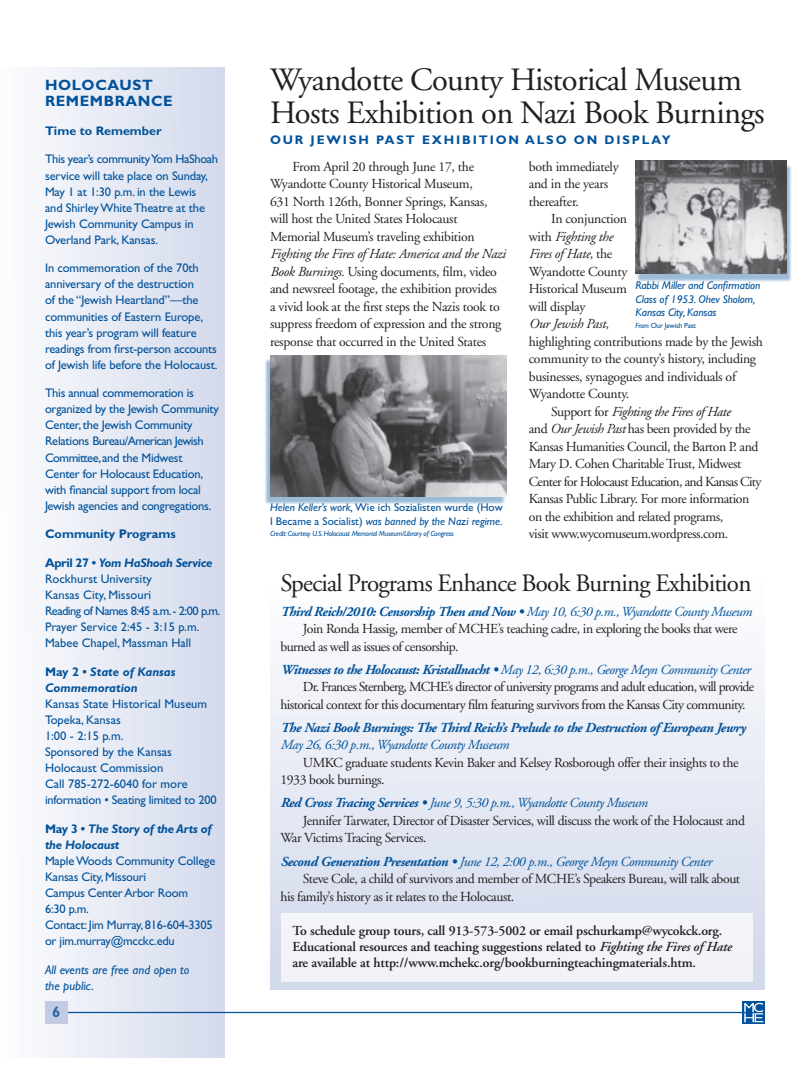
<style>
.page{position:relative;width:810px;height:1080px;background:#fff}
.page>*{position:absolute;margin:0;border:0;box-sizing:border-box;transform-origin:0 0}
.Headline_32_point_AG{font:32.5px/32.5px "Adobe Garamond";letter-spacing:-.02em;color:#231f20}
.Headline_32_point_AG-2{font:25px "Adobe Garamond";letter-spacing:-.03em;color:#231f20}
.Sidebar_Text{font:700 15px/16px "Gill Sans";letter-spacing:.04em;color:#01529a}
.t1{font:700 15px "Gill Sans";color:#2e68aa}
.Text_Main{font:13.75px/17.5px "Adobe Garamond";letter-spacing:-.03em;color:#231f20}
.Text_Main-2{font:italic 13.75px "Adobe Garamond";letter-spacing:-.035em;color:#01529a}
.Text_Main-3{font:600 13.75px/16.2px "Adobe Garamond";letter-spacing:-.01em;color:#231f20}
.Text_Main-4{font:italic 700 13.75px "Adobe Garamond";letter-spacing:-.03em;color:#01529a}
.Sidebar_Text-2{font:12.5px/16px "Gill Sans";letter-spacing:-.02em;color:#01529a}
.Sidebar_Text-3{font:12.5px/16.1px "Gill Sans";color:#01529a}
.Sidebar_Text-4{font:italic 700 12.5px/16px "Gill Sans";letter-spacing:-.02em;color:#01529a}
.Subheadline_10_point{font:700 12.5px "Gill Sans";letter-spacing:.15em;color:#01529a}
.Sidebar_Text-5{font:italic 12.5px/16.1px "Gill Sans";color:#01529a}
.Sidebar_Text-6{font:700 12.5px "Gill Sans";color:#01529a}
.Sidebar_Text-7{font:12.5px "Gill Sans";letter-spacing:-.045em;color:#01529a}
.Sidebar_Text-8{font:italic 700 12.5px/16.1px "Gill Sans";color:#01529a}
.t2{font:11.25px/13.5px "Gill Sans";color:#01529a}
.t3{font:italic 11.25px/13.5px "Gill Sans";letter-spacing:-.01em;color:#01529a}
.Photo_Credit{font:italic 7.5px "Gill Sans";letter-spacing:-.03em;color:#01529a}
.t4{font:7.5px "Gill Sans";letter-spacing:-.03em;color:#01529a}
.s1{font-style:normal}
.s2{font-style:italic}
.s3{font-weight:400}
.s4{font-weight:700}
</style>
<div class="page">
<div style="left:0;top:68px;width:225px;height:990px;background:linear-gradient(to right,#fcfdfe,#d3d9ec)"></div>
<div style="left:270px;top:563px;width:495px;height:426px;background:linear-gradient(to bottom,#fff,#d1d8eb)"></div>
<hr style="left:45px;top:1012px;width:720px;height:1px;background:#01529a">
<div style="left:45px;top:1001px;width:23px;height:23px;background:#c3cbe4"></div>
<svg style="left:742px;top:1001px;width:23px;height:23px"></svg>
<svg style="left:744px;top:1003px;width:19px;height:19px"></svg>
<div style="left:264px;top:359px;width:242px;height:145px;background:#01529a;opacity:.4"></div>
<img style="left:270px;top:356px;width:236px;height:140px">
<div style="left:636px;top:164px;width:156px;height:118px;background:#01529a;opacity:.4"></div>
<img style="left:636px;top:161px;width:150px;height:113px">
<div style="left:281px;top:914px;width:472px;height:68px;background:#f2f4f9"></div>
<p class="Sidebar_Text" style="left:45px;top:77px;width:129px">HOLOCAUST<br>REMEMBRANCE</p>
<p class="Sidebar_Text-6" style="left:45px;top:123px;width:118px">Time to Remember</p>
<p class="Sidebar_Text-2" style="left:45px;top:151px;width:175px">This year’s community Yom HaShoah service will take place on Sunday,<br>May 1 at 1:30 p.m. in the Lewis<br>and Shirley White Theatre at the<br>Jewish Community Campus in<br>Overland Park, Kansas.</p>
<p class="Sidebar_Text-2" style="left:45px;top:260px;width:174px">In commemoration of the 70th anniversary of the destruction<br>of the “Jewish Heartland”—the communities of Eastern Europe, this year’s program will feature readings from first-person accounts of Jewish life before the Holocaust.</p>
<p class="Sidebar_Text-2" style="left:45px;top:385px;width:176px">This annual commemoration is organized by the Jewish Community<br>Center, the Jewish Community<br>Relations Bureau/American Jewish<br>Committee, and the Midwest<br>Center for Holocaust Education, with financial support from local<br>Jewish agencies and congregations.</p>
<p class="Sidebar_Text-6" style="left:45px;top:527px;width:132px">Community Programs</p>
<p class="Sidebar_Text-4" style="left:45px;top:555px;width:169px"><span class="s1">April 27 •</span> Yom HaShoah Service</p>
<p class="Sidebar_Text-3" style="left:45px;top:571px;width:108px">Rockhurst University<br>Kansas City, Missouri</p>
<p class="Sidebar_Text-7" style="left:45px;top:604px;width:177px">Reading of Names 8:45 a.m. - 2:00 p.m.</p>
<p class="Sidebar_Text-3" style="left:45px;top:619px;width:156px">Prayer Service 2:45 - 3:15 p.m.</p>
<p class="Sidebar_Text-3" style="left:45px;top:635px;width:148px">Mabee Chapel, Massman Hall</p>
<p class="Sidebar_Text-8" style="left:45px;top:663px;width:132px"><span class="s1">May 2 •</span> State of Kansas<br>Commemoration</p>
<p class="Sidebar_Text-3" style="left:45px;top:696px;width:164px">Kansas State Historical Museum</p>
<p class="Sidebar_Text-3" style="left:45px;top:712px;width:77px">Topeka, Kansas</p>
<p class="Sidebar_Text-2" style="left:45px;top:728px;width:80px">1:00 - 2:15 p.m.</p>
<p class="Sidebar_Text-3" style="left:45px;top:744px;width:129px">Sponsored by the Kansas<br>Holocaust Commission</p>
<p class="Sidebar_Text-2" style="left:45px;top:776px;width:173px">Call 785-272-6040 for more information • Seating limited to 200</p>
<p class="Sidebar_Text-4" style="left:45px;top:821px;width:168px"><span class="s1">May 3 •</span> The Story of the Arts of the Holocaust</p>
<p class="Sidebar_Text-2" style="left:45px;top:853px;width:172px">Maple Woods Community College<br>Kansas City, Missouri<br>Campus Center Arbor Room<br>6:30 p.m.<br>Contact: Jim Murray, 816-604-3305 or jim.murray@mcckc.edu</p>
<p class="Sidebar_Text-5" style="left:45px;top:961px;width:146px">All events are free and open to the public.</p>
<p class="t1" style="left:52px;top:1003px;width:10px">6</p>
<p class="Headline_32_point_AG" style="left:270px;top:64px;width:496px">Wyandotte County Historical Museum<br>Hosts Exhibition on Nazi Book Burnings</p>
<p class="Subheadline_10_point" style="left:270px;top:132px;width:402px">OUR JEWISH PAST EXHIBITION ALSO ON DISPLAY</p>
<p class="Text_Main" style="left:270px;top:158px;width:237px;text-indent:22px">From April 20 through June 17, the Wyandotte County Historical Museum,<br>631 North 126th, Bonner Springs, Kansas, will host the United States Holocaust Memorial Museum’s traveling exhibition <span class="s2">Fighting the Fires of Hate: America and the Nazi Book Burnings.</span> Using documents, film, video and newsreel footage, the exhibition provides a vivid look at the first steps the Nazis took to suppress freedom of expression and the strong response that occurred in the United States</p>
<p class="Text_Main" style="left:529px;top:158px;width:91px">both immediately and in the years thereafter.</p>
<p class="Text_Main" style="left:529px;top:211px;width:236px;text-indent:22px">In conjunction<br>with <span class="s2">Fighting the<br>Fires of Hate,</span> the<br>Wyandotte County<br>Historical Museum<br>will display<br><span class="s2">Our Jewish Past,<br></span>highlighting contributions made by the Jewish community to the county’s history, including businesses, synagogues and individuals of<br>Wyandotte County.</p>
<p class="Text_Main" style="left:529px;top:403px;width:234px;text-indent:22px">Support for <span class="s2">Fighting the Fires of Hate<br></span>and <span class="s2">Our Jewish Past</span> has been provided by the Kansas Humanities Council, the Barton P. and Mary D. Cohen Charitable Trust, Midwest Center for Holocaust Education, and Kansas City Kansas Public Library. For more information on the exhibition and related programs,<br>visit www.wycomuseum.wordpress.com.</p>
<p class="t3" style="left:636px;top:279px;width:126px">Rabbi Miller and Confirmation<br>Class of 1953. Ohev Sholom,<br>Kansas City, Kansas</p>
<p class="t4" style="left:636px;top:321px;width:62px"><span class="s2">From</span> Our Jewish Past</p>
<p class="t2" style="left:270px;top:501px;width:234px"><span class="s2">Helen Keller’s work,</span> Wie ich Sozialisten wurde (How<br>I Became a Socialist) <span class="s2">was banned by the Nazi regime.</span></p>
<p class="Photo_Credit" style="left:270px;top:529px;width:185px">Credit: Courtesy U.S. Holocaust Memorial Museum/Library of Congress</p>
<p class="Headline_32_point_AG-2" style="left:280px;top:570px;width:473px">Special Programs Enhance Book Burning Exhibition</p>
<p class="Text_Main-4" style="left:280px;top:604px;width:473px">Third Reich/2010: Censorship Then and Now • <span class="s3">May 10, 6:30 p.m., Wyandotte County Museum</span></p>
<p class="Text_Main" style="left:280px;top:620px;width:459px;text-indent:22px">Join Ronda Hassig, member of MCHE’s teaching cadre, in exploring the books that were burned as well as issues of censorship.</p>
<p class="Text_Main-2" style="left:280px;top:662px;width:472px"><span class="s4">Witnesses to the Holocaust: Kristallnacht •</span> May 12, 6:30 p.m., George Meyn Community Center</p>
<p class="Text_Main" style="left:280px;top:678px;width:476px;text-indent:22px">Dr. Frances Sternberg, MCHE’s director of university programs and adult education, will provide historical context for this documentary film featuring survivors from the Kansas City community.</p>
<p class="Text_Main-4" style="left:280px;top:720px;width:467px">The Nazi Book Burnings: The Third Reich’s Prelude to the Destruction of European Jewry</p>
<p class="Text_Main-2" style="left:280px;top:738px;width:230px">May 26, 6:30 p.m., Wyandotte County Museum</p>
<p class="Text_Main" style="left:280px;top:754px;width:460px;text-indent:22px">UMKC graduate students Kevin Baker and Kelsey Rosborough offer their insights to the<br>1933 book burnings.</p>
<p class="Text_Main-2" style="left:280px;top:796px;width:369px"><span class="s4">Red Cross Tracing Services •</span> June 9, 5:30 p.m., Wyandotte County Museum</p>
<p class="Text_Main" style="left:280px;top:812px;width:466px;text-indent:22px">Jennifer Tarwater, Director of Disaster Services, will discuss the work of the Holocaust and<br>War Victims Tracing Services.</p>
<p class="Text_Main-2" style="left:280px;top:854px;width:433px"><span class="s4">Second Generation Presentation •</span> June 12, 2:00 p.m., George Meyn Community Center</p>
<p class="Text_Main" style="left:280px;top:870px;width:461px;text-indent:22px">Steve Cole, a child of survivors and member of MCHE’s Speakers Bureau, will talk about his family’s history as it relates to the Holocaust.</p>
<p class="Text_Main-3" style="left:292px;top:923px;width:440px">To schedule group tours, call 913-573-5002 or email pschurkamp@wycokck.org.<br>Educational resources and teaching suggestions related to <span class="s2">Fighting the Fires of Hate </span>are available at http://www.mchekc.org/bookburningteachingmaterials.htm.</p>
</div>
